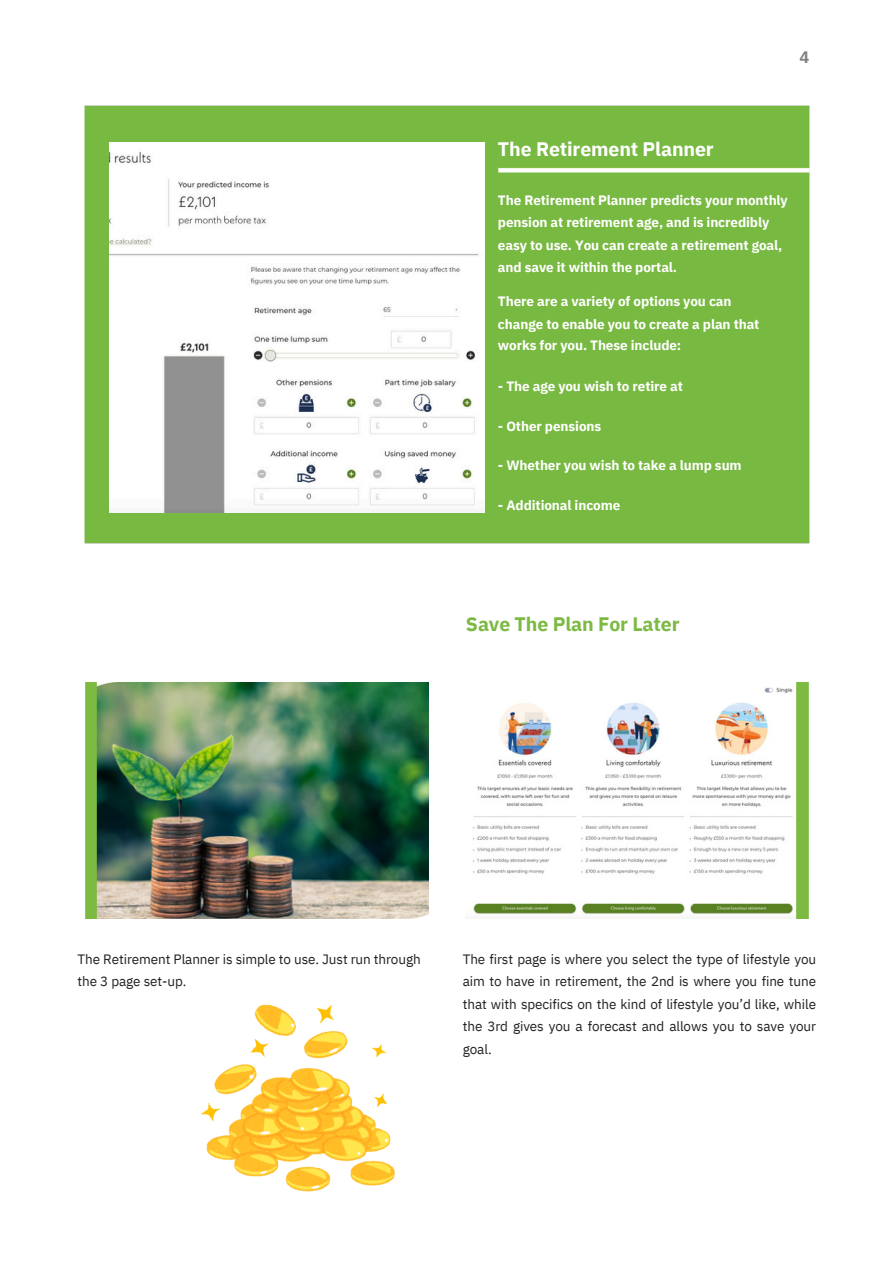
<style>
.page{position:relative;width:894px;height:1264px;background:#fff}
.page>*{position:absolute;margin:0;border:0;box-sizing:border-box;transform-origin:0 0}
.t1{font:700 19.5px "IBM Plex Sans";letter-spacing:-.005em;color:#fff}
.t2{font:700 19.5px "IBM Plex Sans";letter-spacing:-.005em;color:#7cba42}
.t3{font:700 16.5px "IBM Plex Sans";color:#808285}
.t4{font:700 13.5px/22.5px "IBM Plex Sans";letter-spacing:-.005em;color:#fff}
.t5{font:13.5px/22.5px "IBM Plex Sans";letter-spacing:-.005em;color:#231f20}
</style>
<div class="page">
<div style="left:84px;top:105px;width:726px;height:439px;background:#78b941"></div>
<img style="left:109px;top:142px;width:375px;height:370px">
<img style="left:85px;top:682px;width:344px;height:236px">
<img style="left:473px;top:682px;width:335px;height:236px">
<img style="left:201px;top:1004px;width:193px;height:187px">
<p class="t3" style="left:799px;top:46px;width:11px">4</p>
<p class="t1" style="left:498px;top:136px;width:217px">The Retirement Planner</p>
<p class="t4" style="left:498px;top:188px;width:291px">The Retirement Planner predicts your monthly pension at retirement age, and is incredibly easy to use. You can create a retirement goal, and save it within the portal.</p>
<p class="t4" style="left:498px;top:290px;width:263px;line-height:21.9px">There are a variety of options you can change to enable you to create a plan that works for you. These include:</p>
<p class="t4" style="left:498px;top:375px;width:186px">- The age you wish to retire at</p>
<p class="t4" style="left:498px;top:414px;width:105px">- Other pensions</p>
<p class="t4" style="left:498px;top:454px;width:245px">- Whether you wish to take a lump sum</p>
<p class="t4" style="left:498px;top:493px;width:124px">- Additional income</p>
<h1 class="t2" style="left:466px;top:611px;width:215px">Save The Plan For Later</h1>
<p class="t5" style="left:78px;top:947px;width:344px">The Retirement Planner is simple to use. Just run through the 3 page set-up.</p>
<p class="t5" style="left:462px;top:947px;width:355px;text-align:justify">The first page is where you select the type of lifestyle you aim to have in retirement, the 2nd is where you fine tune that with specifics on the kind of lifestyle you’d like, while the 3rd gives you a forecast and allows you to save your goal.</p>
</div>
